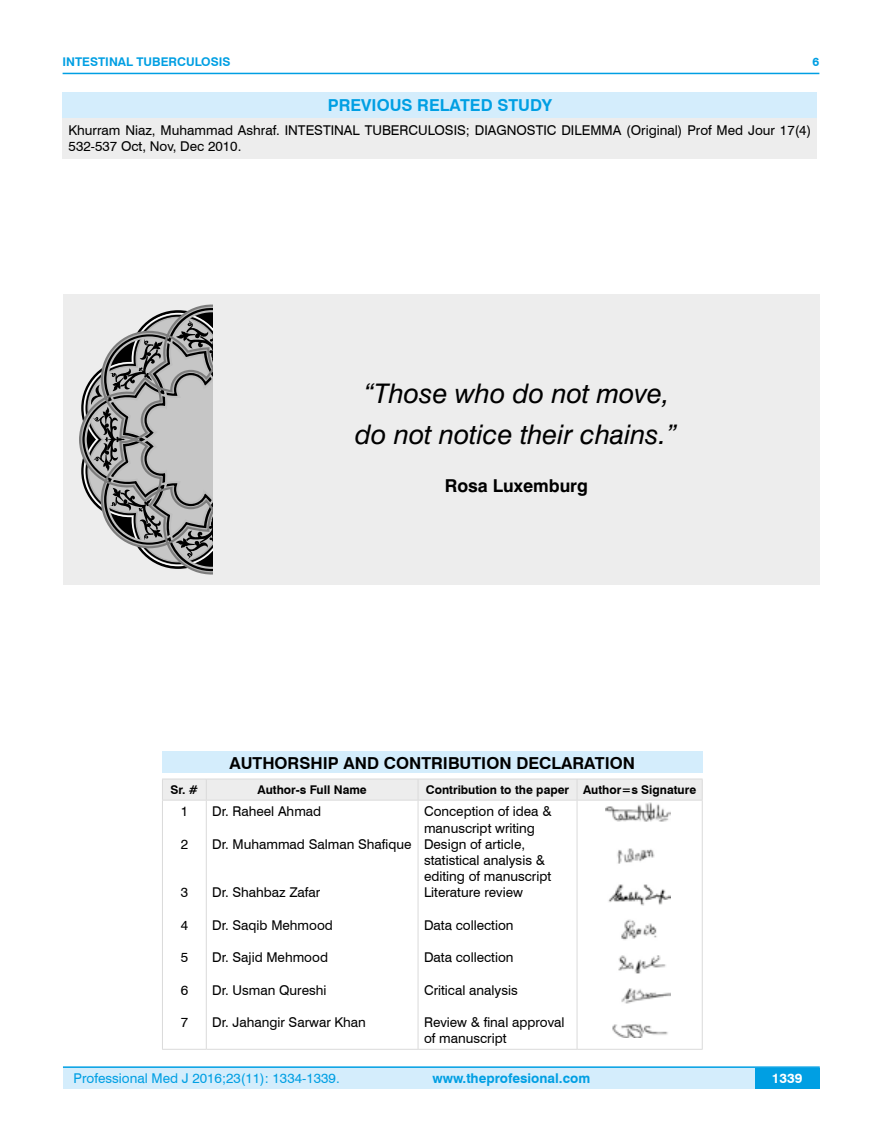
<style>
.page{position:relative;width:882px;height:1145px;background:#fff}
.page>*{position:absolute;margin:0;border:0;box-sizing:border-box;transform-origin:0 0}
.t1{font:italic 27px/40.5px "Swiss 721 BT";color:#000}
.t2{font:700 17.7px "Swiss 721 BT";color:#000}
.t3{font:700 16.5px "Swiss 721 BT";color:#000}
.t4{font:700 16.5px "Swiss 721 BT";color:#009fe3}
.t5{font:13.5px/16.2px "Swiss 721 BT";color:#000}
.t6{font:13.5px "Swiss 721 BT";color:#009fe3}
.t7{font:700 13.5px "Swiss 721 BT";color:#009fe3}
.t8{font:700 13.5px "Swiss 721 BT";color:#fff}
.t9{font:700 12px "Swiss 721 BT";color:#000}
.t10{font:700 12px "Swiss 721 BT";color:#009fe3}
</style>
<div class="page">
<div style="left:63px;top:1067px;width:756px;height:21px;background:#d4edfc"></div>
<hr style="left:63px;top:1066px;width:756px;height:2px;background:#009fe3">
<div style="left:754px;top:1068px;width:65px;height:20px;background:#009fe3"></div>
<hr style="left:63px;top:73px;width:756px;height:1px;background:#009fe3">
<div style="left:162px;top:751px;width:540px;height:22px;background:#d4edfc"></div>
<hr style="left:162px;top:778px;width:44px;height:1px;background:#dadada">
<hr style="left:206px;top:778px;width:212px;height:1px;background:#dadada">
<hr style="left:418px;top:778px;width:158px;height:1px;background:#dadada">
<hr style="left:576px;top:778px;width:126px;height:1px;background:#dadada">
<div style="left:162px;top:779px;width:540px;height:20px;background:#ededed"></div>
<hr style="left:162px;top:799px;width:44px;height:1px;background:#dadada">
<hr style="left:162px;top:800px;width:1px;height:249px;background:#dadada">
<hr style="left:206px;top:799px;width:212px;height:1px;background:#dadada">
<hr style="left:206px;top:800px;width:1px;height:249px;background:#dadada">
<hr style="left:418px;top:799px;width:158px;height:1px;background:#dadada">
<hr style="left:417px;top:800px;width:1px;height:249px;background:#dadada">
<hr style="left:576px;top:799px;width:126px;height:1px;background:#dadada">
<hr style="left:576px;top:800px;width:1px;height:249px;background:#dadada">
<hr style="left:701px;top:800px;width:1px;height:249px;background:#dadada">
<hr style="left:162px;top:1049px;width:44px;height:1px;background:#dadada">
<hr style="left:206px;top:1049px;width:212px;height:1px;background:#dadada">
<hr style="left:418px;top:1049px;width:158px;height:1px;background:#dadada">
<hr style="left:576px;top:1049px;width:126px;height:1px;background:#dadada">
<img style="left:605px;top:802px;width:65px;height:235px">
<div style="left:63px;top:92px;width:753px;height:26px;background:#d4edfc"></div>
<div style="left:63px;top:118px;width:753px;height:40px;background:#ededed"></div>
<div style="left:63px;top:294px;width:756px;height:291px;background:#ededed"></div>
<svg style="left:79px;top:304px;width:134px;height:271px"></svg>
<svg style="left:176px;top:320px;width:37px;height:43px;background:#7f7f7f"></svg>
<svg style="left:110px;top:488px;width:52px;height:52px;background:#767676"></svg>
<svg style="left:175px;top:516px;width:38px;height:42px;background:#7f7f7f"></svg>
<svg style="left:89px;top:339px;width:73px;height:132px;background:#8e8e8e"></svg>
<p class="t10" style="left:63px;top:53px;width:169px">INTESTINAL TUBERCULOSIS</p>
<p class="t10" style="left:812px;top:53px;width:8px">6</p>
<p class="t4" style="left:327px;top:94px;width:226px">PREVIOUS RELATED STUDY</p>
<p class="t5" style="left:69px;top:121px;width:743px">Khurram Niaz, Muhammad Ashraf. INTESTINAL TUBERCULOSIS; DIAGNOSTIC DILEMMA (Original) Prof Med Jour 17(4)<br>532-537 Oct, Nov, Dec 2010.</p>
<h1 class="t1" style="left:355px;top:372px;width:323px">“Those who do not move, do not notice their chains.”</h1>
<h2 class="t2" style="left:444px;top:473px;width:145px">Rosa Luxemburg</h2>
<p class="t3" style="left:229px;top:751px;width:406px">AUTHORSHIP AND CONTRIBUTION DECLARATION</p>
<p class="t9" style="left:170px;top:781px;width:29px">Sr. #</p>
<p class="t9" style="left:257px;top:781px;width:111px">Author-s Full Name</p>
<p class="t9" style="left:425px;top:781px;width:272px">Contribution to the paper Author=s Signature</p>
<p class="t5" style="left:180px;top:803px;width:9px">1</p>
<p class="t5" style="left:180px;top:835px;width:9px">2</p>
<p class="t5" style="left:180px;top:884px;width:9px">3</p>
<p class="t5" style="left:180px;top:916px;width:9px">4</p>
<p class="t5" style="left:180px;top:948px;width:9px">5</p>
<p class="t5" style="left:180px;top:981px;width:9px">6</p>
<p class="t5" style="left:180px;top:1013px;width:9px">7</p>
<p class="t5" style="left:424px;top:803px;width:129px">Conception of idea &amp; manuscript writing<br>Design of article, statistical analysis &amp; editing of manuscript<br>Literature review</p>
<p class="t5" style="left:424px;top:916px;width:91px">Data collection</p>
<p class="t5" style="left:424px;top:948px;width:91px">Data collection</p>
<p class="t5" style="left:424px;top:981px;width:95px">Critical analysis</p>
<p class="t5" style="left:424px;top:1013px;width:142px">Review &amp; final approval of manuscript</p>
<p class="t5" style="left:212px;top:803px;width:110px">Dr. Raheel Ahmad</p>
<p class="t5" style="left:212px;top:835px;width:201px">Dr. Muhammad Salman Shafique</p>
<p class="t5" style="left:212px;top:884px;width:109px">Dr. Shahbaz Zafar</p>
<p class="t5" style="left:212px;top:916px;width:122px">Dr. Saqib Mehmood</p>
<p class="t5" style="left:212px;top:948px;width:117px">Dr. Sajid Mehmood</p>
<p class="t5" style="left:212px;top:981px;width:116px">Dr. Usman Qureshi</p>
<p class="t5" style="left:212px;top:1013px;width:155px">Dr. Jahangir Sarwar Khan</p>
<p class="t6" style="left:74px;top:1069px;width:267px">Professional Med J 2016;23(11): 1334-1339.</p>
<p class="t7" style="left:432px;top:1069px;width:159px">www.theprofesional.com</p>
<p class="t8" style="left:771px;top:1069px;width:32px">1339</p>
</div>
